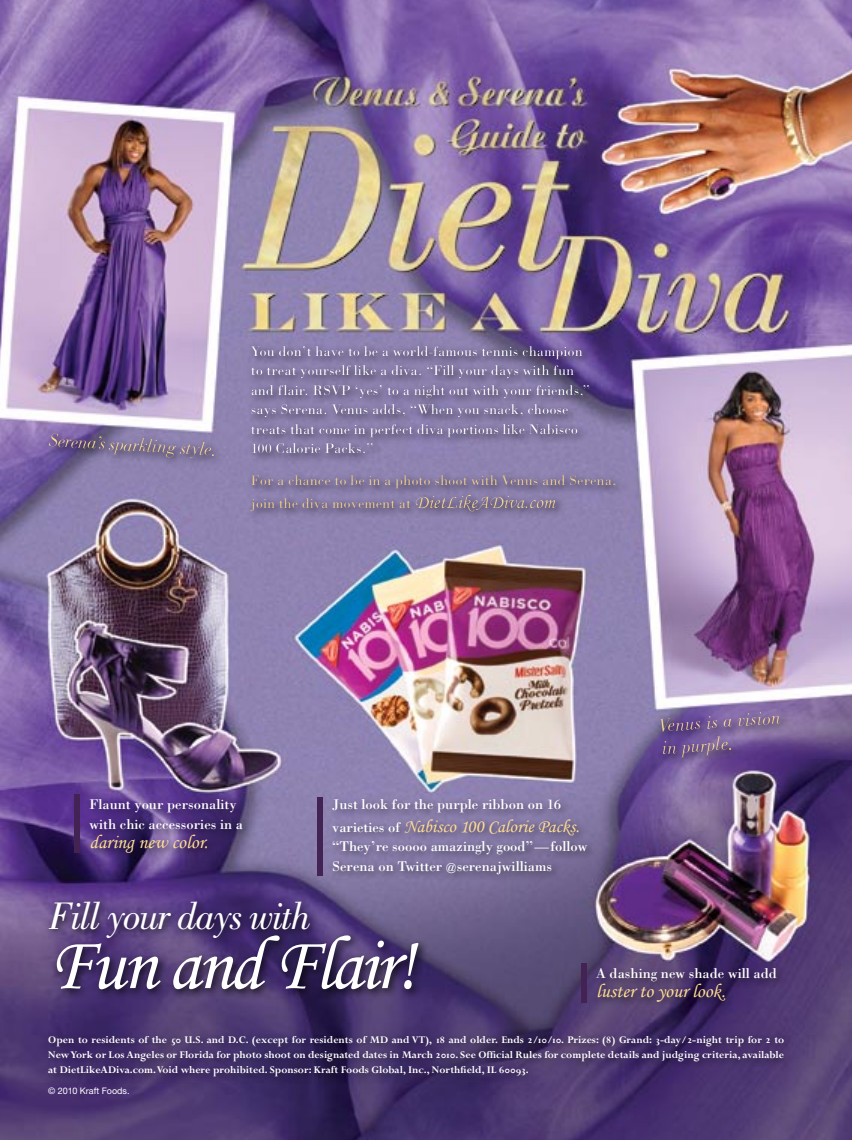
<style>
.page{position:relative;width:852px;height:1140px;background:#fff}
.page>*{position:absolute;margin:0;border:0;box-sizing:border-box;transform-origin:0 0}
.t1{font:76.5px "Monotype Corsiva";letter-spacing:-.04em;color:#fff}
.t2{font:italic 39.6px "Bodoni";letter-spacing:-.04em;color:#fff}
.t3{font:italic 19.5px/22.5px "Bodoni";color:#ffdd93}
.t4{font:19.5px "Monotype Corsiva";color:#ffdd93}
.t5{font:18.45px "Monotype Corsiva";color:#ffdd93}
.t6{font:14.55px/19.5px "Bodoni";color:#fff}
.t7{font:14.55px/22.5px "Bodoni";color:#ebcb8b}
.t8{font:11.25px/15px "Perpetua Bold Os F";color:#fff;text-align:justify}
.t9{font:9px "Helvetica Neue";color:#fff}
.s1{font-family:"Monotype Corsiva";font-size:19.5px;color:#ffdd93}
.s2{font-family:"Bodoni";font-size:14.55px;color:#fff}
</style>
<div class="page">
<img style="left:0;top:0;width:852px;height:1139px">
<div style="left:43px;top:1030px;width:771px;height:80px;background:#000;opacity:.6"></div>
<div style="left:318px;top:796px;width:5px;height:79px;background:#422354"></div>
<div style="left:75px;top:794px;width:5px;height:59px;background:#422354"></div>
<div style="left:327px;top:793px;width:305px;height:110px;background:#000;opacity:.6"></div>
<div style="left:85px;top:794px;width:222px;height:82px;background:#000;opacity:.6"></div>
<div style="left:245px;top:340px;width:378px;height:156px;background:#000;opacity:.75"></div>
<div style="left:248px;top:341px;width:357px;height:135px;background:#000;opacity:.5"></div>
<div style="left:245px;top:470px;width:406px;height:77px;background:#000;opacity:.75"></div>
<div style="left:248px;top:470px;width:384px;height:59px;background:#000;opacity:.5"></div>
<div style="left:655px;top:706px;width:197px;height:78px;background:#000;opacity:.75"></div>
<svg style="left:650px;top:690px;width:202px;height:85px;background:#806a9e"></svg>
<div style="left:43px;top:428px;width:223px;height:56px;background:#000;opacity:.75"></div>
<svg style="left:41px;top:416px;width:206px;height:59px;background:#9286af"></svg>
<div style="left:85px;top:829px;width:169px;height:52px;background:#000;opacity:.75"></div>
<div style="left:591px;top:962px;width:234px;height:48px;background:#000;opacity:.6"></div>
<div style="left:593px;top:978px;width:179px;height:62px;background:#000;opacity:.75"></div>
<div style="left:44px;top:895px;width:635px;height:140px;background:#000;opacity:.85"></div>
<h3 class="t3" style="left:49px;top:429px;width:170px;rotate:3deg">Serena’s sparkling style.</h3>
<p class="t6" style="left:251px;top:341px;width:341px">You don’t have to be a world-famous tennis champion to treat yourself like a diva. “Fill your days with fun and flair. RSVP ‘yes’ to a night out with your friends,” says Serena. Venus adds, “When you snack, choose treats that come in perfect diva portions like Nabisco 100 Calorie Packs.”</p>
<p class="t7" style="left:251px;top:469px;width:367px">For a chance to be in a photo shoot with Venus and Serena, join the diva movement at <span class="s1">DietLikeADiva.com</span></p>
<p class="t6" style="left:90px;top:794px;width:155px">Flaunt your personality with chic accessories in a</p>
<h3 class="t4" style="left:89px;top:830px;width:120px">daring new color.</h3>
<p class="t6" style="left:332px;top:794px;width:230px">Just look for the purple ribbon on 16</p>
<p class="t5" style="left:332px;top:814px;width:249px"><span class="s2">varieties of</span> Nabisco 100 Calorie Packs.</p>
<p class="t6" style="left:332px;top:836px;width:257px">“They’re soooo amazingly good”—follow<br>Serena on Twitter @serenajwilliams</p>
<h3 class="t3" style="left:658px;top:714px;width:124px;rotate:-4deg">Venus is a vision in purple.</h3>
<h2 class="t2" style="left:48px;top:893px;width:264px">Fill your days with</h2>
<h1 class="t1" style="left:48px;top:917px;width:369px">Fun and Flair!</h1>
<p class="t6" style="left:596px;top:963px;width:182px">A dashing new shade will add</p>
<h3 class="t4" style="left:596px;top:979px;width:131px">luster to your look.</h3>
<p class="t8" style="left:48px;top:1032px;width:738px">Open to residents of the 50 U.S. and D.C. (except for residents of MD and VT), 18 and older. Ends 2/10/10. Prizes: (8) Grand: 3-day/2-night trip for 2 to New York or Los Angeles or Florida for photo shoot on designated dates in March 2010. See Official Rules for complete details and judging criteria, available at DietLikeADiva.com. Void where prohibited. Sponsor: Kraft Foods Global, Inc., Northfield, IL 60093.</p>
<p class="t9" style="left:48px;top:1084px;width:83px">© 2010 Kraft Foods.</p>
</div>
